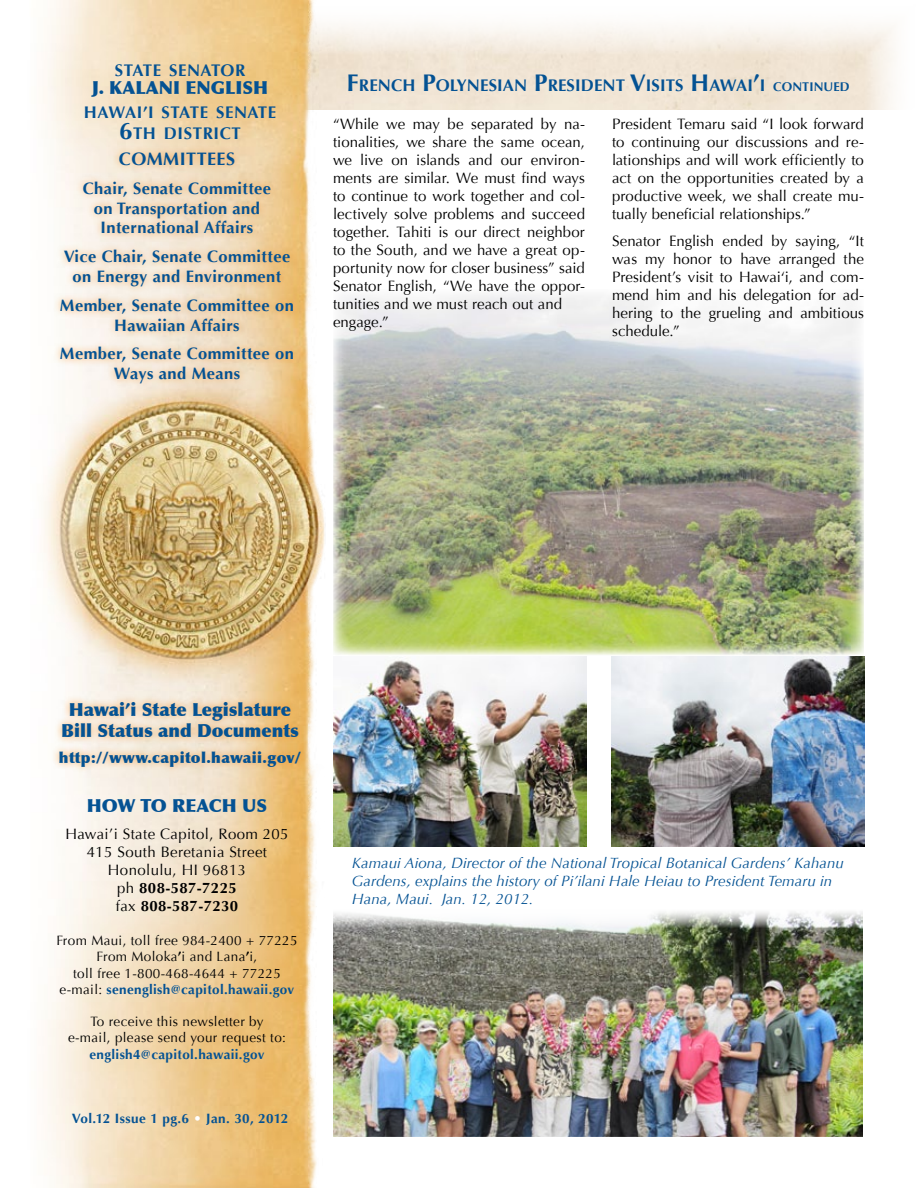
<style>
.page{position:relative;width:918px;height:1188px;background:#fff}
.page>*{position:absolute;margin:0;border:0;box-sizing:border-box;transform-origin:0 0}
.t1{font:900 18px/21.6px "Optima";color:#045293;text-align:center}
.t2{font:700 18px "Optima";letter-spacing:.025em;color:#045293}
.t3{font:700 16.8px "Optima";letter-spacing:.005em;color:#045293}
.t4{font:700 16.8px/21px "Optima";letter-spacing:.035em;color:#045293}
.t5{font:700 16.5px/19.8px "Optima";letter-spacing:.025em;color:#045293;text-align:center}
.t6{font:15px/18px "Optima";letter-spacing:.005em;color:#000;text-align:justify}
.t7{font:italic 15px/18px "Optima";letter-spacing:.005em;color:#045293}
.t8{font:15px/18px "Optima";letter-spacing:.025em;color:#000;text-align:center}
.t9{font:900 15px "Optima";letter-spacing:.025em;color:#045293}
.t10{font:13.5px/16.2px "Optima";letter-spacing:.025em;color:#000;text-align:center}
.t11{font:700 13.5px "Optima";letter-spacing:.025em;color:#045293}
.s1{font-size:16.5px}
.s2{font-size:24px}
.s3{font-size:12.6px}
.s4{font-weight:700}
.s5{font-weight:700;color:#045293}
.s6{color:#fff}
</style>
<div class="page">
<img style="left:333px;top:657px;width:253px;height:190px">
<img style="left:612px;top:657px;width:253px;height:190px">
<img style="left:333px;top:294px;width:530px;height:361px">
<img style="left:333px;top:912px;width:529px;height:224px">
<img style="left:43px;top:0;width:290px;height:1188px">
<div style="left:53px;top:145px;width:248px;height:246px;background:#f69531;opacity:.75"></div>
<div style="left:52px;top:694px;width:256px;height:80px;background:#f69531;opacity:.75"></div>
<p class="t4" style="left:115px;top:60px;width:132px">STATE SENATOR</p>
<p class="t1" style="left:92px;top:77px;width:178px">J. Kalani English</p>
<p class="t4" style="left:119px;top:102px;width:159px;text-indent:-35px">HAWAI<span class="s1">’</span>I STATE SENATE<br><span class="s2">6</span>TH DISTRICT</p>
<p class="t2" style="left:119px;top:148px;width:118px">COMMITTEES</p>
<p class="t5" style="left:83px;top:179px;width:190px">Chair, Senate Committee on Transportation and<br>International Affairs</p>
<p class="t5" style="left:64px;top:247px;width:228px">Vice Chair, Senate Committee on Energy and Environment</p>
<p class="t5" style="left:60px;top:296px;width:236px">Member, Senate Committee on<br>Hawaiian Affairs</p>
<p class="t5" style="left:60px;top:344px;width:236px">Member, Senate Committee on<br>Ways and Means</p>
<p class="t3" style="left:347px;top:75px;width:504px"><span class="s2">F</span>RENCH <span class="s2">P</span>OLYNESIAN <span class="s2">P</span>RESI DENT <span class="s2">V</span>ISITS <span class="s2">H</span>AWAI<span class="s2">’</span>I <span class="s3">CONTI NUED</span></p>
<p class="t6" style="left:333px;top:115px;width:254px;text-align:left">“While we may be separated by na&shy;tionalities, we share the same ocean, we live on islands and our environ&shy;ments are similar. We must find ways to continue to work together and col&shy;lectively solve problems and succeed together. Tahiti is our direct neighbor to the South, and we have a great op&shy;portunity now for closer business” said Senator English, “We have the oppor&shy;tunities and we must reach out and engage.”</p>
<p class="t6" style="left:612px;top:115px;width:253px">President Temaru said “I look forward to continuing our discussions and re&shy;lationships and will work efficiently to act on the opportunities created by a productive week, we shall create mu&shy;tually beneficial relationships.”</p>
<p class="t6" style="left:612px;top:232px;width:254px">Senator English ended by saying, “It was my honor to have arranged the President’s visit to Hawai‘i, and com&shy;mend him and his delegation for ad&shy;hering to the grueling and ambitious schedule.”</p>
<p class="t1" style="left:61px;top:699px;width:239px">Hawai’i State Legislature<br>Bill Status and Documents</p>
<p class="t9" style="left:59px;top:748px;width:244px">http://www.capitol.hawaii.gov/</p>
<p class="t1" style="left:87px;top:795px;width:180px">HOW TO REACH US</p>
<p class="t8" style="left:65px;top:825px;width:225px">Hawai’i State Capitol, Room 205<br>415 South Beretania Street<br>Honolulu, HI 96813<br>ph <span class="s4">808-587-7225<br></span>fax <span class="s4">808-587-7230</span></p>
<p class="t10" style="left:56px;top:933px;width:243px">From Maui, toll free 984-2400 + 77225<br>From Moloka<span class="s4">’</span>i and Lana<span class="s4">’</span>i,<br>toll free 1-800-468-4644 + 77225 e-mail: <span class="s5">senenglish@capitol.hawaii.gov</span></p>
<p class="t10" style="left:68px;top:1014px;width:219px">To receive this newsletter by e-mail, please send your request to:</p>
<p class="t11" style="left:89px;top:1046px;width:177px">english4@capitol.hawaii.gov</p>
<p class="t11" style="left:72px;top:1110px;width:218px">Vol.12 Issue 1 pg.6 <span class="s6">•</span> Jan. 30, 2012</p>
<p class="t7" style="left:352px;top:854px;width:493px">Kamaui Aiona, Director of the National Tropical Botanical Gardens’ Kahanu<br>Gardens, explains the history of Pi’ilani Hale Heiau to President Temaru in<br>Hana, Maui. Jan. 12, 2012.</p>
</div>
